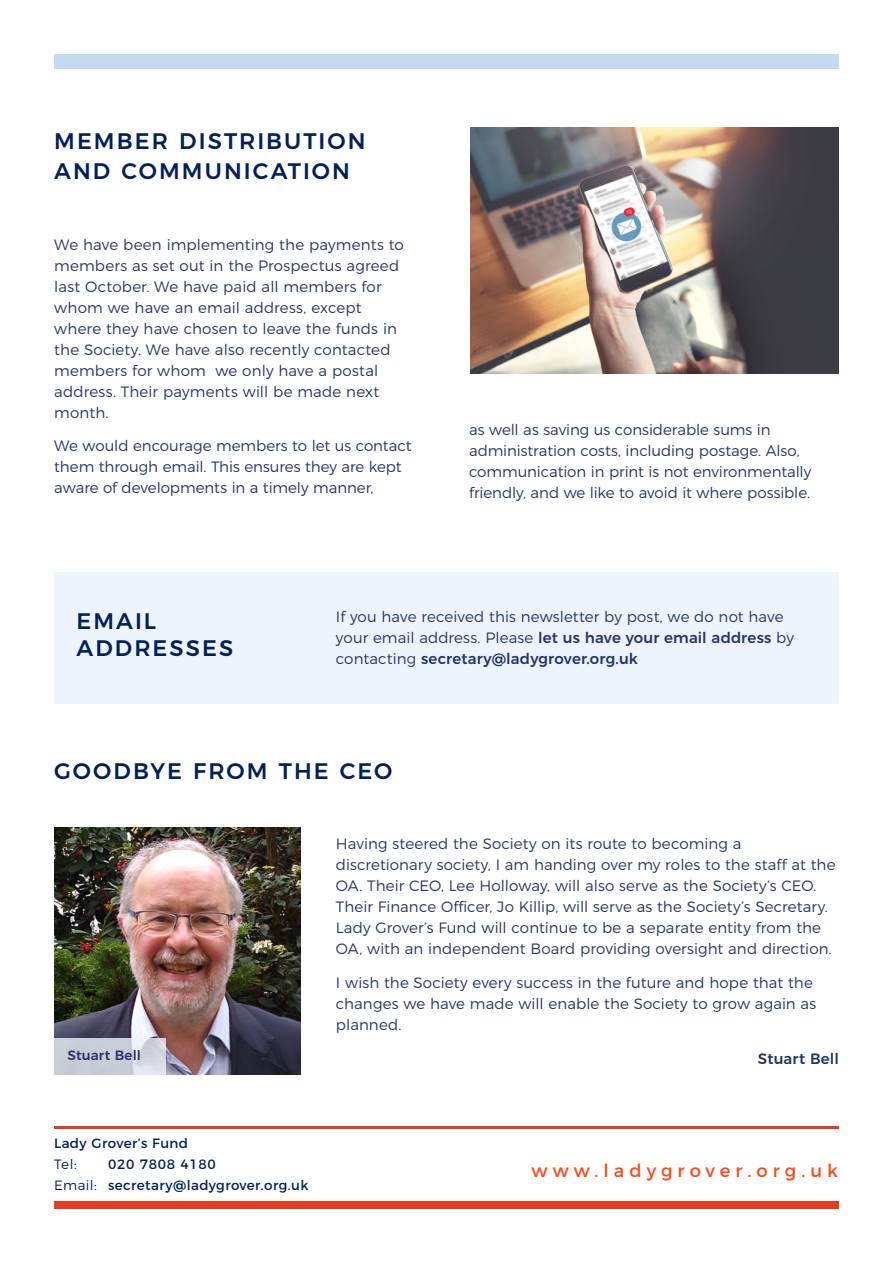
<style>
.page{position:relative;width:893px;height:1263px;background:#fff}
.page>*{position:absolute;margin:0;border:0;box-sizing:border-box;transform-origin:0 0}
.t1{font:500 22.5px/30px "Montserrat";letter-spacing:.09em;color:#00205c}
.t2{font:18px "Montserrat";letter-spacing:.28em;color:#fe4815}
.t3{font:300 15px/21px "Montserrat";letter-spacing:.005em;color:#23356b}
.t4{font:500 15px "Montserrat";letter-spacing:.005em;color:#23356b}
.t5{font:13.5px/20.7px "Montserrat";letter-spacing:.03em;color:#00205c}
.t6{font:500 13.5px "Montserrat";letter-spacing:.01em;color:#23356b}
.t7{font:300 13.5px "Montserrat";color:#00205c}
.s1{font-weight:500}
.s2{font-weight:300}
</style>
<div class="page">
<div style="left:54px;top:1202px;width:785px;height:7px;background:#e73b1f"></div>
<div style="left:54px;top:54px;width:785px;height:15px;background:#c4d9f2"></div>
<hr style="left:54px;top:1126px;width:785px;height:2px;background:#e73b1f">
<img style="left:54px;top:828px;width:247px;height:246px">
<img style="left:471px;top:128px;width:368px;height:245px">
<svg style="left:54px;top:1038px;width:112px;height:36px;background:#cdd1db"></svg>
<div style="left:54px;top:572px;width:785px;height:132px;background:#eef4fc"></div>
<h1 class="t1" style="left:54px;top:125px;width:313px">MEMBER DISTRIBUTION<br>AND COMMUNICATION</h1>
<p class="t3" style="left:54px;top:233px;width:351px">We have been implementing the payments to members as set out in the Prospectus agreed last October. We have paid all members for whom we have an email address, except where they have chosen to leave the funds in the Society. We have also recently contacted members for whom we only have a postal address. Their payments will be made next month.</p>
<p class="t3" style="left:54px;top:434px;width:359px">We would encourage members to let us contact them through email. This ensures they are kept aware of developments in a timely manner,</p>
<p class="t3" style="left:469px;top:418px;width:344px">as well as saving us considerable sums in administration costs, including postage. Also, communication in print is not environmentally friendly, and we like to avoid it where possible.</p>
<h1 class="t1" style="left:77px;top:606px;width:158px;line-height:27px">EMAIL<br>ADDRESSES</h1>
<p class="t3" style="left:336px;top:605px;width:459px">If you have received this newsletter by post, we do not have your email address. Please <span class="s1">let us have your email address</span> by contacting <span class="s1">secretary@ladygrover.org.uk</span></p>
<h1 class="t1" style="left:54px;top:754px;width:340px">GOODBYE FROM THE CEO</h1>
<p class="t6" style="left:68px;top:1045px;width:75px">Stuart Bell</p>
<p class="t3" style="left:336px;top:832px;width:501px">Having steered the Society on its route to becoming a discretionary society, I am handing over my roles to the staff at the OA. Their CEO, Lee Holloway, will also serve as the Society’s CEO.<br>Their Finance Officer, Jo Killip, will serve as the Society’s Secretary.<br>Lady Grover’s Fund will continue to be a separate entity from the OA, with an independent Board providing oversight and direction.</p>
<p class="t3" style="left:336px;top:971px;width:482px">I wish the Society every success in the future and hope that the changes we have made will enable the Society to grow again as planned.</p>
<p class="t4" style="left:758px;top:1046px;width:82px">Stuart Bell</p>
<p class="t5" style="left:54px;top:1132px;width:136px">Lady Grover’s Fund</p>
<p class="t7" style="left:54px;top:1154px;width:24px">Tel:</p>
<p class="t5" style="left:54px;top:1153px;width:256px;text-indent:54px">020 7808 4180<br><span class="s2">Email:</span> secretary@ladygrover.org.uk</p>
<p class="t2" style="left:532px;top:1156px;width:308px">www.ladygrover.org.uk</p>
</div>
